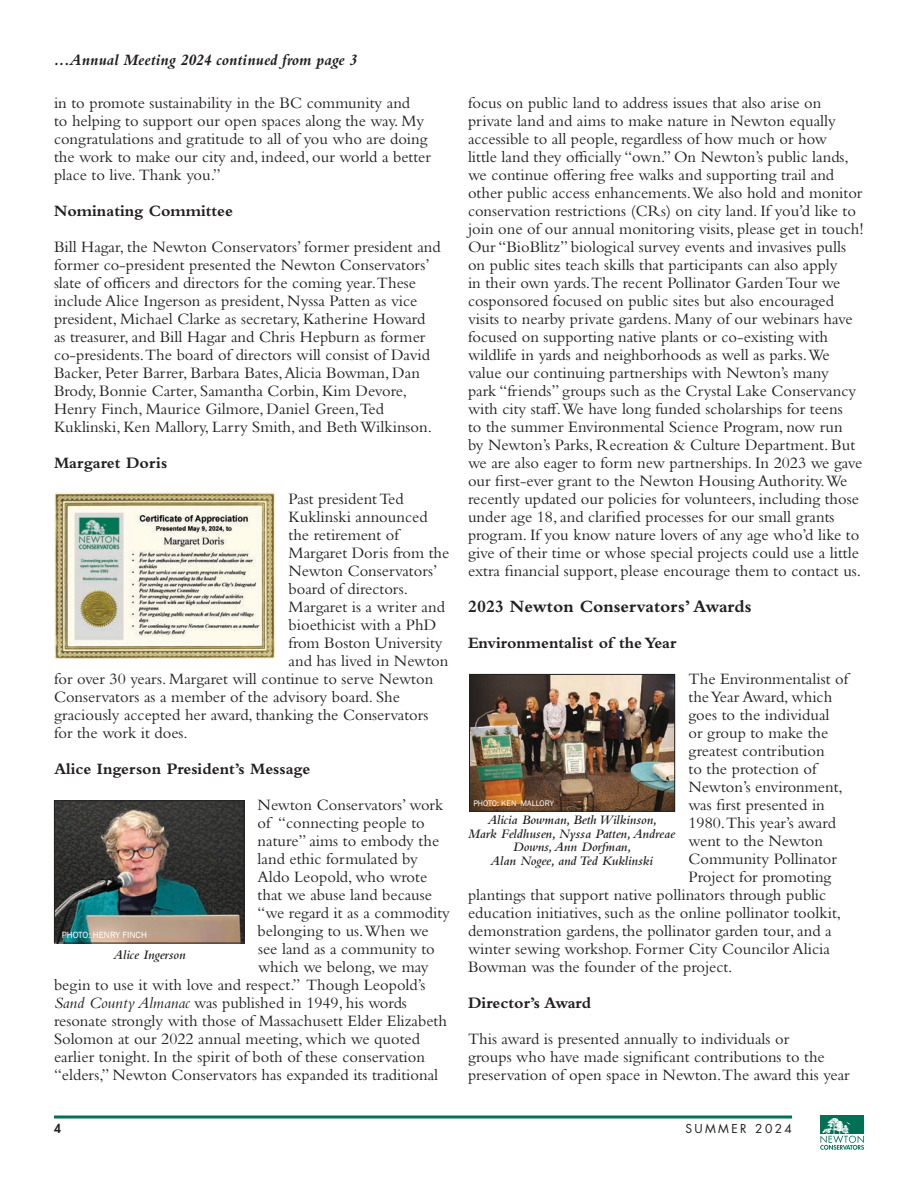
<style>
.page{position:relative;width:918px;height:1188px;background:#fff}
.page>*{position:absolute;margin:0;border:0;box-sizing:border-box;transform-origin:0 0}
.Body_Text{font:700 18px "Bembo Std";color:#231f20}
.Body_Text-2{font:16.5px/18px "Bembo Std";color:#231f20}
.Body_Text-3{font:700 16.5px "Bembo Std";color:#231f20}
.Body_Text-4{font:italic 700 16.5px "Bembo Std";color:#231f20}
.Photo_Description{font:italic 600 13.5px/13.5px "Bembo Std";color:#231f20;text-align:center}
.t1{font:12px "Futura Std";letter-spacing:.2em;color:#231f20}
.t2{font:800 12px "Futura Std";color:#231f20}
.t3{font:9.3px "Franklin Gothic";color:#fff}
.t4{font:8.25px "Franklin Gothic";color:#fff}
.s1{font-style:italic}
</style>
<div class="page">
<hr style="left:54px;top:1116px;width:738px;height:3px;background:#007255">
<div style="left:821px;top:1116px;width:43px;height:18px;background:#007154"></div>
<svg style="left:820px;top:1118px;width:44px;height:32px"></svg>
<img style="left:54px;top:493px;width:221px;height:166px">
<img style="left:471px;top:676px;width:202px;height:134px">
<div style="left:469px;top:674px;width:206px;height:138px;border:1px solid #231f20"></div>
<img style="left:56px;top:802px;width:187px;height:139px">
<div style="left:54px;top:800px;width:191px;height:143px;border:1px solid #231f20"></div>
<p class="Body_Text-4" style="left:54px;top:51px;width:305px">...Annual Meeting 2024 continued from page 3</p>
<p class="Body_Text-2" style="left:54px;top:94px;width:378px">in to promote sustainability in the BC community and<br>to helping to support our open spaces along the way. My congratulations and gratitude to all of you who are doing the work to make our city and, indeed, our world a better place to live. Thank you.”</p>
<p class="Body_Text-3" style="left:54px;top:202px;width:181px">Nominating Committee</p>
<p class="Body_Text-2" style="left:54px;top:238px;width:388px">Bill Hagar, the Newton Conservators’ former president and former co-president presented the Newton Conservators’ slate of officers and directors for the coming year.These include Alice Ingerson as president, Nyssa Patten as vice president, Michael Clarke as secretary, Katherine Howard as treasurer, and Bill Hagar and Chris Hepburn as former co-presidents.The board of directors will consist of David Backer, Peter Barrer, Barbara Bates, Alicia Bowman, Dan Brody, Bonnie Carter, Samantha Corbin, Kim Devore, Henry Finch, Maurice Gilmore, Daniel Green,Ted Kuklinski, Ken Mallory, Larry Smith, and Beth Wilkinson.</p>
<p class="Body_Text-3" style="left:54px;top:454px;width:115px">Margaret Doris</p>
<p class="Body_Text-2" style="left:289px;top:490px;width:117px">Past president Ted</p>
<p class="Body_Text-2" style="left:289px;top:508px;width:141px">Kuklinski announced</p>
<p class="Body_Text-2" style="left:289px;top:526px;width:112px">the retirement of</p>
<p class="Body_Text-2" style="left:289px;top:544px;width:162px">Margaret Doris from the</p>
<p class="Body_Text-2" style="left:289px;top:562px;width:150px">Newton Conservators’</p>
<p class="Body_Text-2" style="left:289px;top:580px;width:121px">board of directors.</p>
<p class="Body_Text-2" style="left:289px;top:598px;width:158px">Margaret is a writer and</p>
<p class="Body_Text-2" style="left:289px;top:616px;width:149px">bioethicist with a PhD</p>
<p class="Body_Text-2" style="left:289px;top:634px;width:156px">from Boston University</p>
<p class="Body_Text-2" style="left:289px;top:652px;width:161px">and has lived in Newton</p>
<p class="Body_Text-2" style="left:54px;top:670px;width:381px">for over 30 years. Margaret will continue to serve Newton</p>
<p class="Body_Text-2" style="left:54px;top:688px;width:347px">Conservators as a member of the advisory board. She</p>
<p class="Body_Text-2" style="left:54px;top:706px;width:376px">graciously accepted her award, thanking the Conservators</p>
<p class="Body_Text-2" style="left:54px;top:724px;width:135px">for the work it does.</p>
<p class="Body_Text-3" style="left:54px;top:760px;width:258px">Alice Ingerson President’s Message</p>
<p class="Body_Text-2" style="left:258px;top:796px;width:187px">Newton Conservators’ work</p>
<p class="Body_Text-2" style="left:258px;top:814px;width:169px">of “connecting people to</p>
<p class="Body_Text-2" style="left:258px;top:832px;width:183px">nature” aims to embody the</p>
<p class="Body_Text-2" style="left:258px;top:850px;width:162px">land ethic formulated by</p>
<p class="Body_Text-2" style="left:258px;top:868px;width:171px">Aldo Leopold, who wrote</p>
<p class="Body_Text-2" style="left:258px;top:886px;width:176px">that we abuse land because</p>
<p class="Body_Text-2" style="left:258px;top:904px;width:194px">“we regard it as a commodity</p>
<p class="Body_Text-2" style="left:258px;top:922px;width:173px">belonging to us.When we</p>
<p class="Body_Text-2" style="left:258px;top:940px;width:178px">see land as a community to</p>
<p class="Body_Text-2" style="left:258px;top:958px;width:172px">which we belong, we may</p>
<p class="Body_Text-2" style="left:54px;top:976px;width:373px">begin to use it with love and respect.” Though Leopold’s</p>
<p class="Body_Text-2" style="left:54px;top:994px;width:354px"><span class="s1">Sand County Almanac</span> was published in 1949, his words</p>
<p class="Body_Text-2" style="left:54px;top:1012px;width:395px">resonate strongly with those of Massachusett Elder Elizabeth</p>
<p class="Body_Text-2" style="left:54px;top:1030px;width:367px">Solomon at our 2022 annual meeting, which we quoted</p>
<p class="Body_Text-2" style="left:54px;top:1048px;width:373px">earlier tonight. In the spirit of both of these conservation</p>
<p class="Body_Text-2" style="left:54px;top:1066px;width:386px">“elders,” Newton Conservators has expanded its traditional</p>
<p class="t3" style="left:62px;top:929px;width:87px">PHOTO: HENRY FINCH</p>
<p class="Photo_Description" style="left:113px;top:948px;width:74px">Alice Ingerson</p>
<p class="Body_Text-2" style="left:468px;top:94px;width:397px">focus on public land to address issues that also arise on private land and aims to make nature in Newton equally accessible to all people, regardless of how much or how<br>little land they officially “own.” On Newton’s public lands, we continue offering free walks and supporting trail and other public access enhancements.We also hold and monitor conservation restrictions (CRs) on city land. If you’d like to join one of our annual monitoring visits, please get in touch!<br>Our “BioBlitz” biological survey events and invasives pulls on public sites teach skills that participants can also apply<br>in their own yards.The recent Pollinator Garden Tour we cosponsored focused on public sites but also encouraged visits to nearby private gardens. Many of our webinars have focused on supporting native plants or co-existing with wildlife in yards and neighborhoods as well as parks.We value our continuing partnerships with Newton’s many<br>park “friends” groups such as the Crystal Lake Conservancy with city staff.We have long funded scholarships for teens<br>to the summer Environmental Science Program, now run<br>by Newton’s Parks, Recreation &amp; Culture Department. But we are also eager to form new partnerships. In 2023 we gave our first-ever grant to the Newton Housing Authority.We recently updated our policies for volunteers, including those under age 18, and clarified processes for our small grants program. If you know nature lovers of any age who’d like to give of their time or whose special projects could use a little extra financial support, please encourage them to contact us.</p>
<p class="Body_Text" style="left:468px;top:596px;width:285px">2023 Newton Conservators’ Awards</p>
<p class="Body_Text-3" style="left:468px;top:634px;width:210px">Environmentalist of the Year</p>
<p class="Body_Text-2" style="left:689px;top:670px;width:161px">The Environmentalist of</p>
<p class="Body_Text-2" style="left:689px;top:688px;width:145px">the Year Award, which</p>
<p class="Body_Text-2" style="left:689px;top:706px;width:142px">goes to the individual</p>
<p class="Body_Text-2" style="left:689px;top:724px;width:141px">or group to make the</p>
<p class="Body_Text-2" style="left:689px;top:742px;width:138px">greatest contribution</p>
<p class="Body_Text-2" style="left:689px;top:760px;width:130px">to the protection of</p>
<p class="Body_Text-2" style="left:689px;top:778px;width:156px">Newton’s environment,</p>
<p class="Body_Text-2" style="left:689px;top:796px;width:138px">was first presented in</p>
<p class="Body_Text-2" style="left:689px;top:814px;width:149px">1980.This year’s award</p>
<p class="Body_Text-2" style="left:689px;top:832px;width:136px">went to the Newton</p>
<p class="Body_Text-2" style="left:689px;top:850px;width:150px">Community Pollinator</p>
<p class="Body_Text-2" style="left:689px;top:868px;width:144px">Project for promoting</p>
<p class="Body_Text-2" style="left:468px;top:886px;width:360px">plantings that support native pollinators through public</p>
<p class="Body_Text-2" style="left:468px;top:904px;width:375px">education initiatives, such as the online pollinator toolkit,</p>
<p class="Body_Text-2" style="left:468px;top:922px;width:365px">demonstration gardens, the pollinator garden tour, and a</p>
<p class="Body_Text-2" style="left:468px;top:940px;width:363px">winter sewing workshop. Former City Councilor Alicia</p>
<p class="Body_Text-2" style="left:468px;top:958px;width:266px">Bowman was the founder of the project.</p>
<p class="Body_Text-3" style="left:468px;top:994px;width:125px">Director’s Award</p>
<p class="Body_Text-2" style="left:468px;top:1030px;width:383px">This award is presented annually to individuals or<br>groups who have made significant contributions to the preservation of open space in Newton.The award this year</p>
<p class="t4" style="left:473px;top:798px;width:82px">PHOTO: KEN MALLORY</p>
<p class="Photo_Description" style="left:468px;top:813px;width:208px">Alicia Bowman, Beth Wilkinson,<br>Mark Feldhusen, Nyssa Patten, Andreae<br>Downs, Ann Dorfman,<br>Alan Nogee, and Ted Kuklinski</p>
<p class="t2" style="left:54px;top:1121px;width:8px">4</p>
<p class="t1" style="left:685px;top:1121px;width:108px">SUMMER 2024</p>
</div>
